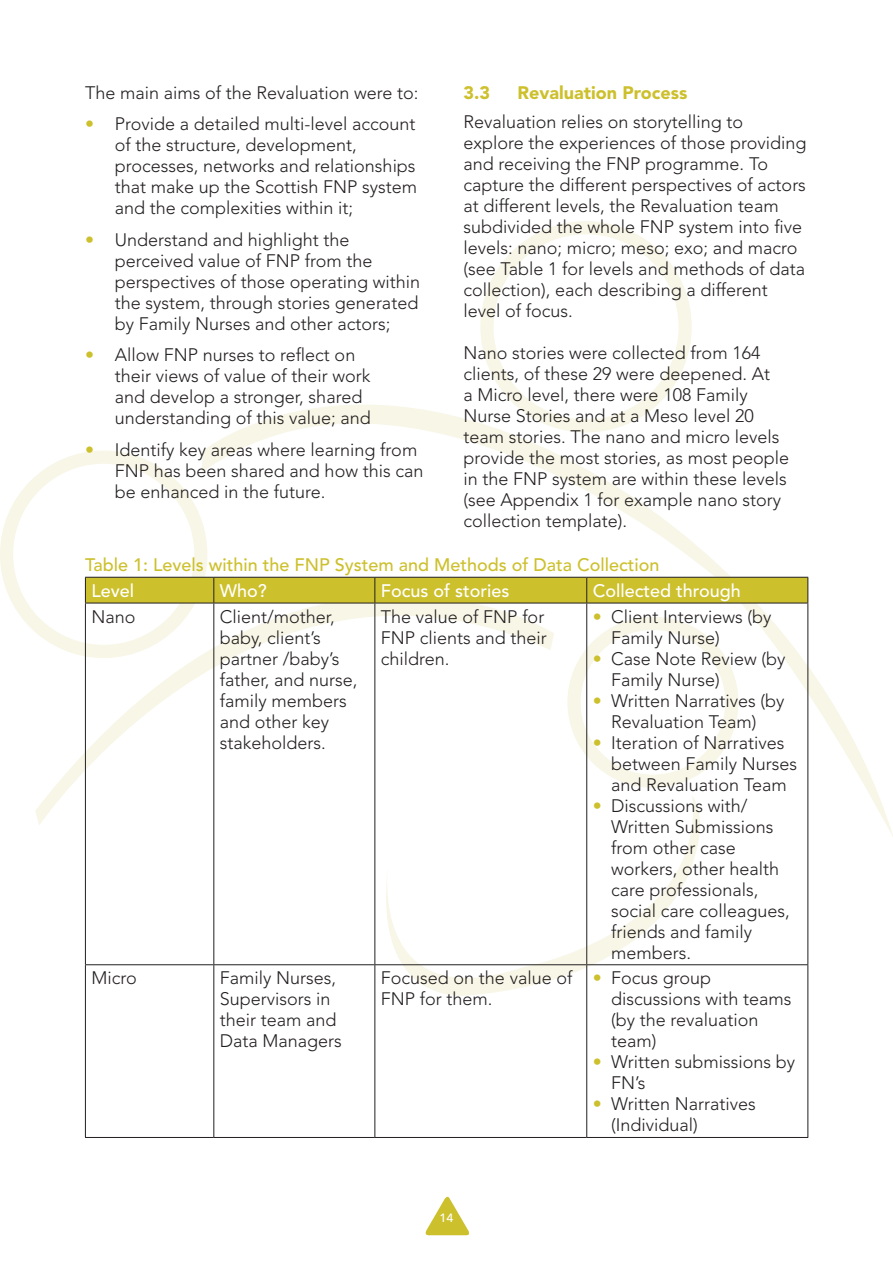
<style>
.page{position:relative;width:893px;height:1263px;background:#fff}
.page>*{position:absolute;margin:0;border:0;box-sizing:border-box;transform-origin:0 0}
.NEW_Body_TEXT{font:300 18px/21px "Avenir";color:#231f20}
.NEW_Bullet_LIst{font:300 18px/21px "Avenir";color:#231f20}
.NEW_Body_TEXT-2{font:500 18px "Avenir";color:#cdc02d}
.NEW_Body_TEXT-3{font:500 18px "Avenir";color:#fff}
.NEW_Heading_2__Intro{font:900 18px "Avenir";color:#cdc02d}
.t1{font:500 12px "Avenir Next";color:#fff}
.s1{color:#cdc02d}
</style>
<div class="page">
<div style="left:480px;top:221px;width:212px;height:211px;border:13px solid #f8f6e7;border-radius:50%"></div>
<div style="left:0;top:451px;width:207px;height:207px;border:13px solid #f8f6e7;border-radius:50%"></div>
<svg style="left:201px;top:322px;width:692px;height:517px"></svg>
<svg style="left:35px;top:472px;width:519px;height:353px"></svg>
<svg style="left:367px;top:796px;width:344px;height:223px"></svg>
<svg style="left:425px;top:1196px;width:45px;height:40px"></svg>
<svg style="left:85px;top:577px;width:723px;height:26px;background:#c4b72c"></svg>
<hr style="left:85px;top:603px;width:129px;height:1px;background:#231f20">
<hr style="left:85px;top:603px;width:1px;height:361px;background:#231f20">
<hr style="left:214px;top:603px;width:161px;height:1px;background:#231f20">
<hr style="left:213px;top:603px;width:1px;height:361px;background:#231f20">
<hr style="left:375px;top:603px;width:212px;height:1px;background:#231f20">
<hr style="left:374px;top:603px;width:1px;height:361px;background:#231f20">
<hr style="left:587px;top:603px;width:221px;height:1px;background:#231f20">
<hr style="left:586px;top:603px;width:1px;height:361px;background:#231f20">
<hr style="left:807px;top:603px;width:1px;height:361px;background:#231f20">
<hr style="left:85px;top:964px;width:129px;height:1px;background:#231f20">
<hr style="left:85px;top:965px;width:1px;height:172px;background:#231f20">
<hr style="left:214px;top:964px;width:161px;height:1px;background:#231f20">
<hr style="left:213px;top:965px;width:1px;height:172px;background:#231f20">
<hr style="left:375px;top:964px;width:212px;height:1px;background:#231f20">
<hr style="left:374px;top:965px;width:1px;height:172px;background:#231f20">
<hr style="left:587px;top:964px;width:221px;height:1px;background:#231f20">
<hr style="left:586px;top:965px;width:1px;height:172px;background:#231f20">
<hr style="left:807px;top:965px;width:1px;height:172px;background:#231f20">
<hr style="left:85px;top:1137px;width:129px;height:1px;background:#231f20">
<hr style="left:214px;top:1137px;width:161px;height:1px;background:#231f20">
<hr style="left:375px;top:1137px;width:212px;height:1px;background:#231f20">
<hr style="left:587px;top:1137px;width:221px;height:1px;background:#231f20">
<p class="NEW_Body_TEXT" style="left:85px;top:82px;width:335px">The main aims of the Revaluation were to:</p>
<p class="NEW_Bullet_LIst" style="left:115px;top:113px;width:304px;text-indent:-30px"><span class="s1">•</span> Provide a detailed multi-level account of the structure, development, processes, networks and relationships that make up the Scottish FNP system and the complexities within it;</p>
<p class="NEW_Bullet_LIst" style="left:115px;top:229px;width:307px;text-indent:-30px"><span class="s1">•</span> Understand and highlight the perceived value of FNP from the perspectives of those operating within the system, through stories generated by Family Nurses and other actors;</p>
<p class="NEW_Bullet_LIst" style="left:115px;top:344px;width:258px;text-indent:-30px"><span class="s1">•</span> Allow FNP nurses to reflect on their views of value of their work and develop a stronger, shared understanding of this value; and</p>
<p class="NEW_Bullet_LIst" style="left:115px;top:439px;width:310px;text-indent:-30px"><span class="s1">•</span> Identify key areas where learning from<br>FNP has been shared and how this can be enhanced in the future.</p>
<p class="NEW_Heading_2__Intro" style="left:463px;top:82px;width:28px">3.3</p>
<p class="NEW_Heading_2__Intro" style="left:517px;top:82px;width:171px">Revaluation Process</p>
<p class="NEW_Body_TEXT" style="left:463px;top:111px;width:344px">Revaluation relies on storytelling to explore the experiences of those providing and receiving the FNP programme. To capture the different perspectives of actors at different levels, the Revaluation team subdivided the whole FNP system into five levels: nano; micro; meso; exo; and macro (see Table 1 for levels and methods of data collection), each describing a different level of focus.</p>
<p class="NEW_Body_TEXT" style="left:463px;top:342px;width:327px">Nano stories were collected from 164 clients, of these 29 were deepened. At<br>a Micro level, there were 108 Family Nurse Stories and at a Meso level 20 team stories. The nano and micro levels provide the most stories, as most people in the FNP system are within these levels (see Appendix 1 for example nano story collection template).</p>
<p class="NEW_Body_TEXT-2" style="left:85px;top:554px;width:576px">Table 1: Levels within the FNP System and Methods of Data Collection</p>
<p class="NEW_Body_TEXT-3" style="left:91px;top:580px;width:44px">Level</p>
<p class="NEW_Body_TEXT-3" style="left:220px;top:580px;width:49px">Who?</p>
<p class="NEW_Body_TEXT-3" style="left:381px;top:580px;width:130px">Focus of stories</p>
<p class="NEW_Body_TEXT-3" style="left:593px;top:580px;width:150px">Collected through</p>
<p class="NEW_Body_TEXT" style="left:91px;top:606px;width:46px">Nano</p>
<p class="NEW_Body_TEXT" style="left:220px;top:606px;width:139px">Client/mother, baby, client’s partner /baby’s father, and nurse, family members and other key stakeholders.</p>
<p class="NEW_Body_TEXT" style="left:381px;top:606px;width:168px">The value of FNP for<br>FNP clients and their children.</p>
<p class="NEW_Body_TEXT" style="left:611px;top:606px;width:162px;text-indent:-18px"><span class="s1">•</span> Client Interviews (by<br>Family Nurse)</p>
<p class="NEW_Body_TEXT" style="left:611px;top:648px;width:176px;text-indent:-18px"><span class="s1">•</span> Case Note Review (by<br>Family Nurse)</p>
<p class="NEW_Body_TEXT" style="left:593px;top:690px;width:193px;text-align:center"><span class="s1">•</span> Written Narratives (by<br>Revaluation Team)</p>
<p class="NEW_Body_TEXT" style="left:611px;top:732px;width:188px;text-indent:-18px"><span class="s1">•</span> Iteration of Narratives between Family Nurses and Revaluation Team</p>
<p class="NEW_Body_TEXT" style="left:611px;top:795px;width:180px;text-indent:-18px"><span class="s1">•</span> Discussions with/<br>Written Submissions from other case workers, other health care professionals, social care colleagues, friends and family members.</p>
<p class="NEW_Body_TEXT" style="left:91px;top:968px;width:47px">Micro</p>
<p class="NEW_Body_TEXT" style="left:220px;top:968px;width:124px">Family Nurses,<br>Supervisors in their team and<br>Data Managers</p>
<p class="NEW_Body_TEXT" style="left:381px;top:968px;width:193px">Focused on the value of<br>FNP for them.</p>
<p class="NEW_Body_TEXT" style="left:611px;top:968px;width:182px;text-indent:-18px"><span class="s1">•</span> Focus group discussions with teams (by the revaluation team)</p>
<p class="NEW_Body_TEXT" style="left:611px;top:1052px;width:186px;text-indent:-18px"><span class="s1">•</span> Written submissions by<br>FN’s</p>
<p class="NEW_Body_TEXT" style="left:611px;top:1094px;width:146px;text-indent:-18px"><span class="s1">•</span> Written Narratives (Individual)</p>
<p class="t1" style="left:439px;top:1207px;width:16px">14</p>
</div>
